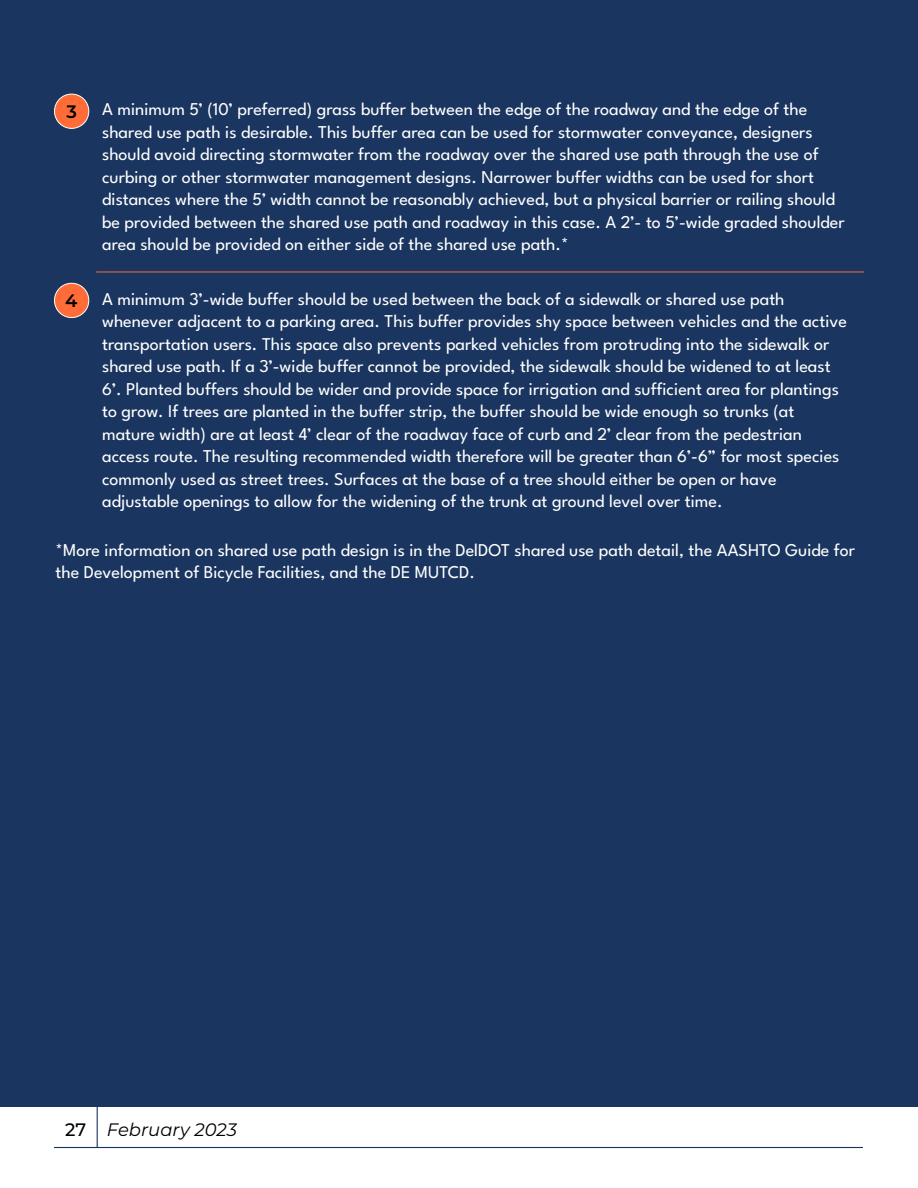
<style>
.page{position:relative;width:918px;height:1188px;background:#fff}
.page>*{position:absolute;margin:0;border:0;box-sizing:border-box;transform-origin:0 0}
.t1{font:18px/22.5px "League Spartan";color:#fff}
.t2{font:italic 18px "Montserrat";color:#000}
.t3{font:500 18px "Montserrat";color:#000}
.t4{font:600 18px "Montserrat";color:#000}
</style>
<div class="page">
<hr style="left:54px;top:1147px;width:809px;height:1px;background:#1a355f">
<hr style="left:97px;top:1107px;width:1px;height:41px;background:#1a355f">
<div style="left:0;top:0;width:918px;height:1107px;background:#1a355f"></div>
<hr style="left:96px;top:272px;width:768px;height:1px;background:#ff6c37">
<div style="left:54px;top:94px;width:35px;height:34px;background:#ff6c37;border-radius:50%"></div>
<div style="left:54px;top:94px;width:35px;height:35px;border:1px solid #fff;border-radius:50%"></div>
<div style="left:54px;top:283px;width:35px;height:35px;background:#ff6c37;border-radius:50%"></div>
<div style="left:54px;top:283px;width:35px;height:35px;border:1px solid #fff;border-radius:50%"></div>
<p class="t1" style="left:102px;top:96px;width:744px">A minimum 5’ (10’ preferred) grass buffer between the edge of the roadway and the edge of the shared use path is desirable. This buffer area can be used for stormwater conveyance, designers should avoid directing stormwater from the roadway over the shared use path through the use of curbing or other stormwater management designs. Narrower buffer widths can be used for short distances where the 5’ width cannot be reasonably achieved, but a physical barrier or railing should be provided between the shared use path and roadway in this case. A 2’- to 5’-wide graded shoulder area should be provided on either side of the shared use path.*</p>
<p class="t1" style="left:102px;top:286px;width:747px">A minimum 3’-wide buffer should be used between the back of a sidewalk or shared use path whenever adjacent to a parking area. This buffer provides shy space between vehicles and the active transportation users. This space also prevents parked vehicles from protruding into the sidewalk or shared use path. If a 3’-wide buffer cannot be provided, the sidewalk should be widened to at least 6’. Planted buffers should be wider and provide space for irrigation and sufficient area for plantings to grow. If trees are planted in the buffer strip, the buffer should be wide enough so trunks (at mature width) are at least 4’ clear of the roadway face of curb and 2’ clear from the pedestrian access route. The resulting recommended width therefore will be greater than 6’-6” for most species commonly used as street trees. Surfaces at the base of a tree should either be open or have adjustable openings to allow for the widening of the trunk at ground level over time.</p>
<p class="t1" style="left:56px;top:537px;width:801px">*More information on shared use path design is in the DelDOT shared use path detail, the AASHTO Guide for the Development of Bicycle Facilities, and the DE MUTCD.</p>
<p class="t4" style="left:66px;top:98px;width:12px">3</p>
<p class="t4" style="left:65px;top:288px;width:14px">4</p>
<p class="t3" style="left:65px;top:1117px;width:23px">27</p>
<p class="t2" style="left:107px;top:1117px;width:132px">February 2023</p>
</div>
